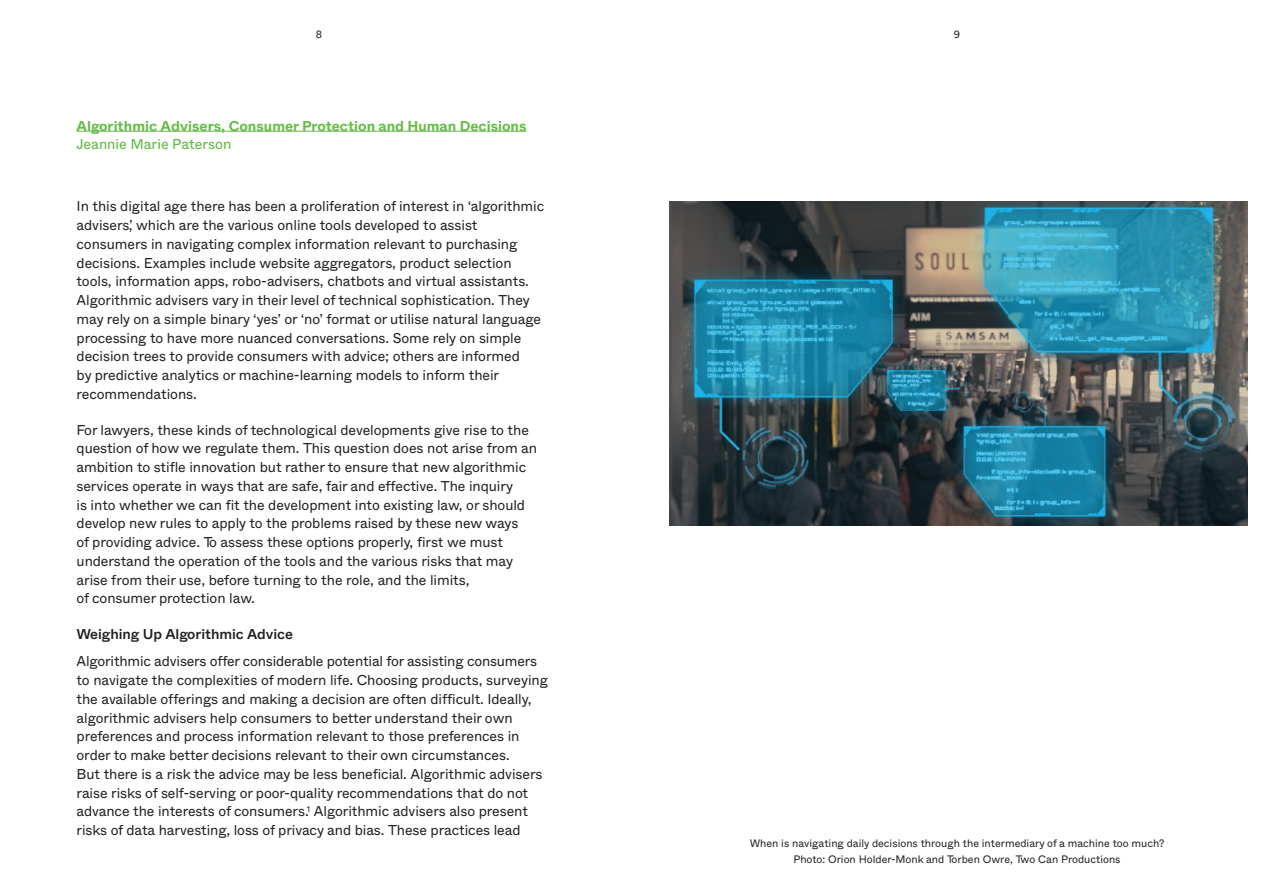
<style>
.page{position:relative;width:1276px;height:893px;background:#fff}
.page>*{position:absolute;margin:0;border:0;box-sizing:border-box;transform-origin:0 0}
.t1{font:14.25px/18.8px "Whyte";letter-spacing:-.005em;color:#231f20}
.t2{font:700 14.25px "Whyte";color:#65bc46}
.t3{font:500 14.25px "Whyte";letter-spacing:-.005em;color:#231f20}
.t4{font:14.25px "Whyte";color:#65bc46}
.t5{font:10.8px/15.8px "Whyte";color:#231f20;text-align:center}
.t6{font:10.5px "Whyte";color:#231f20}
</style>
<div class="page">
<hr style="left:77px;top:131px;width:449px;height:1px;background:#65bc46">
<img style="left:669px;top:201px;width:578px;height:325px">
<p class="t6" style="left:316px;top:26px;width:8px">8</p>
<p class="t6" style="left:954px;top:26px;width:8px">9</p>
<p class="t2" style="left:77px;top:114px;width:451px">Algorithmic Advisers, Consumer Protection and Human Decisions</p>
<p class="t4" style="left:77px;top:133px;width:156px">Jeannie Marie Paterson</p>
<p class="t1" style="left:77px;top:196px;width:469px">In this digital age there has been a proliferation of interest in ‘algorithmic advisers’, which are the various online tools developed to assist consumers in navigating complex information relevant to purchasing decisions. Examples include website aggregators, product selection tools, information apps, robo-advisers, chatbots and virtual assistants.<br>Algorithmic advisers vary in their level of technical sophistication. They may rely on a simple binary ‘yes’ or ‘no’ format or utilise natural language processing to have more nuanced conversations. Some rely on simple decision trees to provide consumers with advice; others are informed<br>by predictive analytics or machine-learning models to inform their recommendations.</p>
<p class="t1" style="left:77px;top:419px;width:462px">For lawyers, these kinds of technological developments give rise to the question of how we regulate them. This question does not arise from an ambition to stifle innovation but rather to ensure that new algorithmic services operate in ways that are safe, fair and effective. The inquiry<br>is into whether we can fit the development into existing law, or should develop new rules to apply to the problems raised by these new ways<br>of providing advice. To assess these options properly, first we must understand the operation of the tools and the various risks that may arise from their use, before turning to the role, and the limits,<br>of consumer protection law.</p>
<p class="t3" style="left:77px;top:623px;width:218px">Weighing Up Algorithmic Advice</p>
<p class="t1" style="left:77px;top:651px;width:473px">Algorithmic advisers offer considerable potential for assisting consumers to navigate the complexities of modern life. Choosing products, surveying the available offerings and making a decision are often difficult. Ideally, algorithmic advisers help consumers to better understand their own preferences and process information relevant to those preferences in order to make better decisions relevant to their own circumstances.<br>But there is a risk the advice may be less beneficial. Algorithmic advisers raise risks of self-serving or poor-quality recommendations that do not advance the interests of consumers.<sup>1</sup> Algorithmic advisers also present risks of data harvesting, loss of privacy and bias. These practices lead</p>
<p class="t5" style="left:749px;top:835px;width:416px">When is navigating daily decisions through the intermediary of a machine too much?<br>Photo: Orion Holder-Monk and Torben Owre, Two Can Productions</p>
</div>
